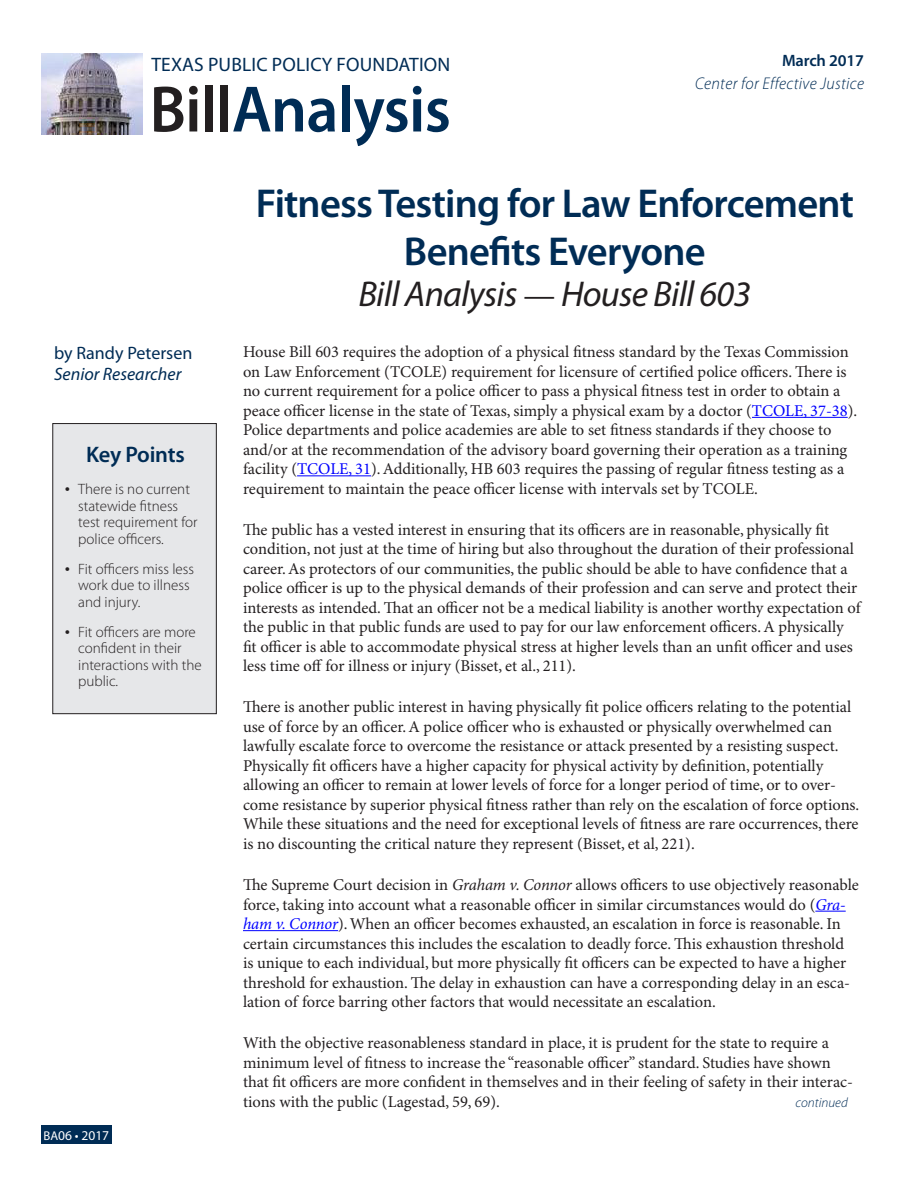
<style>
.page{position:relative;width:918px;height:1188px;background:#fff}
.page>*{position:absolute;margin:0;border:0;box-sizing:border-box;transform-origin:0 0}
.t1{font:600 66.15px "Myriad Pro";letter-spacing:-.01em;color:#002c55;scale:.95 1}
.t2{font:600 40.5px/48px "Myriad Pro";letter-spacing:-.02em;color:#002c55;text-align:center}
.t3{font:italic 36px "Myriad Pro";letter-spacing:-.02em;color:#231f20}
.t4{font:600 22.5px "Myriad Pro";letter-spacing:-.015em;color:#002c55}
.t5{font:19.5px "Myriad Pro";letter-spacing:.01em;color:#002c55}
.t6{font:italic 18px "Myriad Pro";color:#002c55}
.t7{font:18px "Myriad Pro";color:#002c55}
.t8{font:italic 300 16.95px "Myriad Pro";letter-spacing:.02em;color:#002c55}
.t9{font:16.5px/19.5px "Minion Pro";color:#231f20}
.t10{font:600 16.5px "Myriad Pro";letter-spacing:-.01em;color:#002c55}
.t11{font:300 15px/16.5px "Myriad Pro";color:#231f20}
.bullets{font:italic 300 13.5px "Myriad Pro";color:#002c55}
.t12{font:13.5px "Myriad Pro";color:#fff}
.s1{color:#231f20}
.s2{font-family:"Times New Roman";font-weight:400}
.s3{font-size:12.75px}
.s4{font-family:"Minion Pro";font-style:normal}
.s5{color:#00f}
.s6{font-style:italic}
.s7{font-style:italic;color:#00f}
</style>
<div class="page">
<img style="left:41px;top:53px;width:102px;height:81px">
<hr style="left:752px;top:417px;width:96px;height:1px;background:#00f">
<hr style="left:297px;top:475px;width:74px;height:1px;background:#00f">
<hr style="left:815px;top:911px;width:31px;height:1px;background:#00f">
<hr style="left:243px;top:930px;width:95px;height:1px;background:#00f">
<div style="left:53px;top:424px;width:163px;height:290px;background:#e6e7e9"></div>
<div style="left:53px;top:423px;width:164px;height:291px;border:1px solid #231f20"></div>
<div style="left:41px;top:1126px;width:71px;height:18px;background:#002c55"></div>
<p class="t5" style="left:151px;top:54px;width:301px">TEXAS PUBLIC POLICY FOUNDATION</p>
<p class="t1" style="left:150px;top:67px;width:319px"><span class="s1">Bill</span>Analysis</p>
<p class="t10" style="left:782px;top:50px;width:83px">March 2017</p>
<p class="t8" style="left:695px;top:73px;width:170px">Center for Effective Justice</p>
<p class="t7" style="left:54px;top:343px;width:140px">by Randy Petersen</p>
<p class="t6" style="left:54px;top:364px;width:129px">Senior Researcher</p>
<p class="t4" style="left:86px;top:440px;width:100px">Key Points</p>
<p class="t11" style="left:78px;top:481px;width:121px;text-indent:-14px"><span class="s2">•</span> There is no current statewide fitness test requirement for police officers.</p>
<p class="t11" style="left:78px;top:561px;width:117px;text-indent:-14px"><span class="s2">•</span> Fit officers miss less work due to illness and injury.</p>
<p class="t11" style="left:78px;top:624px;width:125px;text-indent:-14px"><span class="s2">•</span> Fit officers are more confident in their interactions with the public.</p>
<p class="t12" style="left:43px;top:1128px;width:67px"><span class="s3">BA</span>06 • 2017</p>
<p class="t2" style="left:256px;top:178px;width:600px">Fitness Testing for Law Enforcement<br>Benefits Everyone</p>
<p class="t3" style="left:358px;top:275px;width:395px">Bill Analysis <span class="s4">—</span> House Bill 603</p>
<p class="t9" style="left:243px;top:343px;width:616px">House Bill 603 requires the adoption of a physical fitness standard by the Texas Commission on Law Enforcement (TCOLE) requirement for licensure of certified police officers. There is no current requirement for a police officer to pass a physical fitness test in order to obtain a peace officer license in the state of Texas, simply a physical exam by a doctor (<span class="s5">TCOLE, 37-38</span>).<br>Police departments and police academies are able to set fitness standards if they choose to and/or at the recommendation of the advisory board governing their operation as a training facility (<span class="s5">TCOLE, 31</span>). Additionally, HB 603 requires the passing of regular fitness testing as a requirement to maintain the peace officer license with intervals set by TCOLE.</p>
<p class="t9" style="left:243px;top:520px;width:619px">The public has a vested interest in ensuring that its officers are in reasonable, physically fit condition, not just at the time of hiring but also throughout the duration of their professional career. As protectors of our communities, the public should be able to have confidence that a police officer is up to the physical demands of their profession and can serve and protect their interests as intended. That an officer not be a medical liability is another worthy expectation of the public in that public funds are used to pay for our law enforcement officers. A physically fit officer is able to accommodate physical stress at higher levels than an unfit officer and uses less time off for illness or injury (Bisset, et al., 211).</p>
<p class="t9" style="left:243px;top:698px;width:618px">There is another public interest in having physically fit police officers relating to the potential use of force by an officer. A police officer who is exhausted or physically overwhelmed can lawfully escalate force to overcome the resistance or attack presented by a resisting suspect.<br>Physically fit officers have a higher capacity for physical activity by definition, potentially allowing an officer to remain at lower levels of force for a longer period of time, or to over&shy;come resistance by superior physical fitness rather than rely on the escalation of force options.<br>While these situations and the need for exceptional levels of fitness are rare occurrences, there is no discounting the critical nature they represent (Bisset, et al, 221).</p>
<p class="t9" style="left:243px;top:876px;width:617px">The Supreme Court decision in <span class="s6">Graham v. Connor</span> allows officers to use objectively reasonable force, taking into account what a reasonable officer in similar circumstances would do (<span class="s7">Gra&shy;ham v. Connor</span>). When an officer becomes exhausted, an escalation in force is reasonable. In certain circumstances this includes the escalation to deadly force. This exhaustion threshold<br>is unique to each individual, but more physically fit officers can be expected to have a higher threshold for exhaustion. The delay in exhaustion can have a corresponding delay in an esca&shy;lation of force barring other factors that would necessitate an escalation.</p>
<p class="t9" style="left:243px;top:1034px;width:612px">With the objective reasonableness standard in place, it is prudent for the state to require a minimum level of fitness to increase the “reasonable officer” standard. Studies have shown that fit officers are more confident in themselves and in their feeling of safety in their interac&shy;tions with the public (Lagestad, 59, 69).</p>
<p class="bullets" style="left:796px;top:1095px;width:54px">continued</p>
</div>
